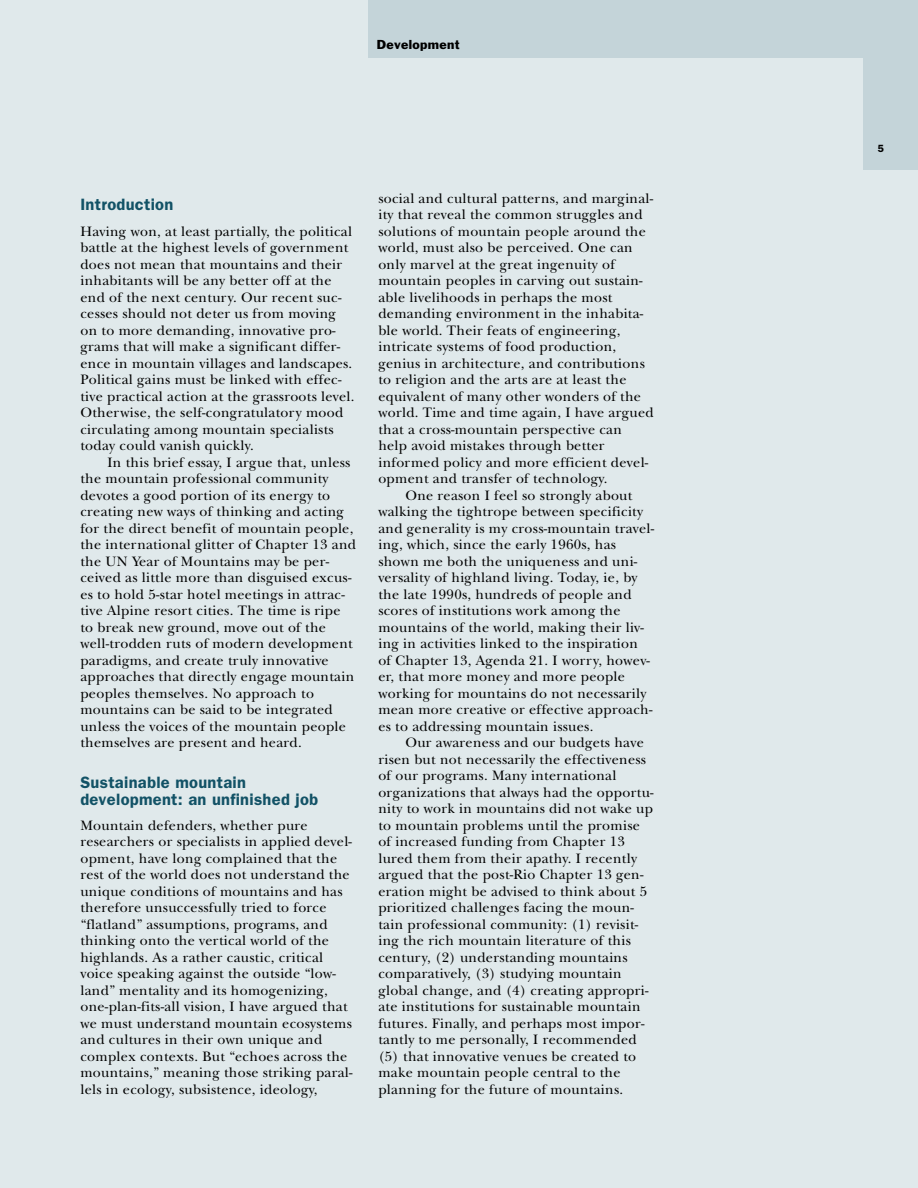
<style>
.page{position:relative;width:918px;height:1188px;background:#e0e9eb}
.page>*{position:absolute;margin:0;border:0;box-sizing:border-box;transform-origin:0 0}
.t1{font:600 16.5px/18px "Franklin Gothic";letter-spacing:.02em;color:#125266}
.t2{font:14.25px/16.5px "New Baskerville";letter-spacing:.02em;color:#000}
.t3{font:12px "Franklin Gothic";letter-spacing:.03em;color:#000}
.t4{font:600 10.5px "Franklin Gothic";color:#000}
</style>
<div class="page">
<div style="left:368px;top:0;width:550px;height:58px;background:#c4d4d9"></div>
<div style="left:863px;top:0;width:55px;height:170px;background:#c4d4d9"></div>
<hr style="left:0;top:58px;width:1px;height:112px;background:#7197a3">
<p class="t3" style="left:377px;top:40px;width:84px">Development</p>
<p class="t1" style="left:80px;top:197px;width:95px">Introduction</p>
<p class="t2" style="left:80px;top:224px;width:276px">Having won, at least partially, the political battle at the highest levels of government does not mean that mountains and their inhabitants will be any better off at the end of the next century. Our recent suc&shy;cesses should not deter us from moving on to more demanding, innovative pro&shy;grams that will make a significant differ&shy;ence in mountain villages and landscapes.<br>Political gains must be linked with effec&shy;tive practical action at the grassroots level.<br>Otherwise, the self-congratulatory mood circulating among mountain specialists today could vanish quickly.</p>
<p class="t2" style="left:80px;top:455px;width:277px;text-indent:27px">In this brief essay, I argue that, unless the mountain professional community devotes a good portion of its energy to creating new ways of thinking and acting for the direct benefit of mountain people, the international glitter of Chapter 13 and the UN Year of Mountains may be per&shy;ceived as little more than disguised excus&shy;es to hold 5-star hotel meetings in attrac&shy;tive Alpine resort cities. The time is ripe to break new ground, move out of the well-trodden ruts of modern development paradigms, and create truly innovative approaches that directly engage mountain peoples themselves. No approach to mountains can be said to be integrated unless the voices of the mountain people themselves are present and heard.</p>
<p class="t1" style="left:80px;top:774px;width:239px">Sustainable mountain development: an unfinished job</p>
<p class="t2" style="left:80px;top:818px;width:274px">Mountain defenders, whether pure researchers or specialists in applied devel&shy;opment, have long complained that the rest of the world does not understand the unique conditions of mountains and has therefore unsuccessfully tried to force “flatland” assumptions, programs, and thinking onto the vertical world of the highlands. As a rather caustic, critical voice speaking against the outside “low&shy;land” mentality and its homogenizing, one-plan-fits-all vision, I have argued that we must understand mountain ecosystems and cultures in their own unique and complex contexts. But “echoes across the mountains,” meaning those striking paral&shy;lels in ecology, subsistence, ideology,</p>
<p class="t2" style="left:378px;top:191px;width:277px">social and cultural patterns, and marginal&shy;ity that reveal the common struggles and solutions of mountain people around the world, must also be perceived. One can only marvel at the great ingenuity of mountain peoples in carving out sustain&shy;able livelihoods in perhaps the most demanding environment in the inhabita&shy;ble world. Their feats of engineering, intricate systems of food production, genius in architecture, and contributions to religion and the arts are at least the equivalent of many other wonders of the world. Time and time again, I have argued that a cross-mountain perspective can help avoid mistakes through better informed policy and more efficient devel&shy;opment and transfer of technology.</p>
<p class="t2" style="left:378px;top:488px;width:277px;text-indent:27px">One reason I feel so strongly about walking the tightrope between specificity and generality is my cross-mountain travel&shy;ing, which, since the early 1960s, has shown me both the uniqueness and uni&shy;versality of highland living. Today, ie, by the late 1990s, hundreds of people and scores of institutions work among the mountains of the world, making their liv&shy;ing in activities linked to the inspiration of Chapter 13, Agenda 21. I worry, howev&shy;er, that more money and more people working for mountains do not necessarily mean more creative or effective approach&shy;es to addressing mountain issues.</p>
<p class="t2" style="left:378px;top:736px;width:277px;text-indent:27px">Our awareness and our budgets have risen but not necessarily the effectiveness of our programs. Many international organizations that always had the opportu&shy;nity to work in mountains did not wake up to mountain problems until the promise of increased funding from Chapter 13 lured them from their apathy. I recently argued that the post-Rio Chapter 13 gen&shy;eration might be advised to think about 5 prioritized challenges facing the moun&shy;tain professional community: (1) revisit&shy;ing the rich mountain literature of this century, (2) understanding mountains comparatively, (3) studying mountain global change, and (4) creating appropri&shy;ate institutions for sustainable mountain futures. Finally, and perhaps most impor&shy;tantly to me personally, I recommended (5) that innovative venues be created to make mountain people central to the planning for the future of mountains.</p>
<p class="t4" style="left:877px;top:145px;width:8px">5</p>
</div>
